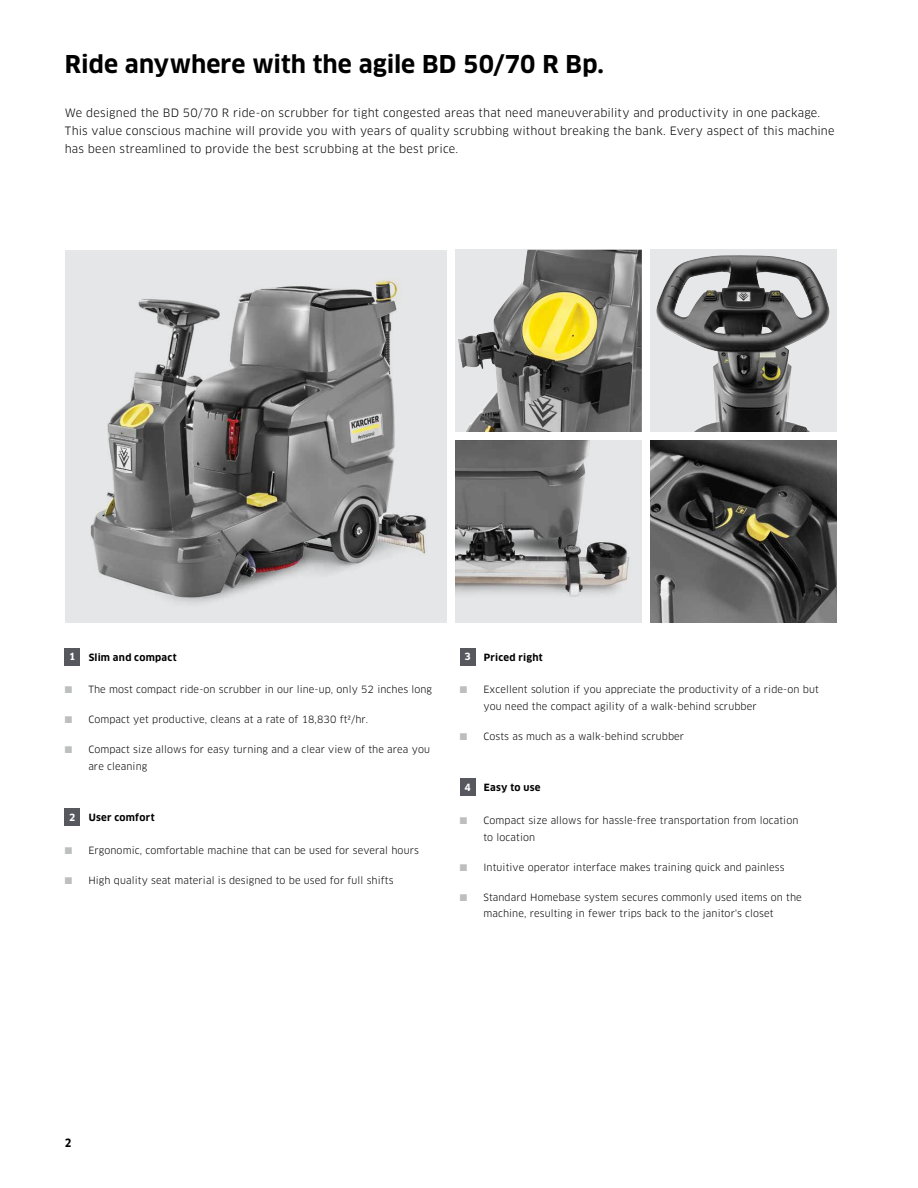
<style>
.page{position:relative;width:918px;height:1188px;background:#fff}
.page>*{position:absolute;margin:0;border:0;box-sizing:border-box;transform-origin:0 0}
.H2_-_Page_Headers__s{font:700 24px "Clan Pro";color:#000}
.P_-_Paragraph{font:11.25px/18px "Clan Pro";letter-spacing:.015em;color:#000}
.t1{font:700 11.25px "Clan Pro Narr";color:#000}
.t2{font:9.75px/16.5px "Clan Pro";letter-spacing:.01em;color:#000}
.H3_-_Bullet_Headers{font:700 9.75px "Clan Pro";letter-spacing:.025em;color:#000}
.H3_-_Bullet{font:700 9.75px "Clan Pro";color:#fff}
.s1{color:#bcbec0}
</style>
<div class="page">
<div style="left:650px;top:250px;width:187px;height:182px;background:#e6e7e8"></div>
<img style="left:65px;top:253px;width:382px;height:369px">
<img style="left:108px;top:282px;width:272px;height:211px">
<img style="left:458px;top:250px;width:184px;height:182px">
<img style="left:656px;top:255px;width:174px;height:177px">
<img style="left:455px;top:440px;width:173px;height:156px">
<img style="left:650px;top:440px;width:187px;height:183px">
<div style="left:65px;top:648px;width:15px;height:17px;background:#57585d"></div>
<div style="left:65px;top:809px;width:15px;height:17px;background:#57585d"></div>
<div style="left:460px;top:648px;width:15px;height:17px;background:#57585d"></div>
<div style="left:460px;top:779px;width:15px;height:17px;background:#57585d"></div>
<h2 class="H2_-_Page_Headers__s" style="left:65px;top:50px;width:541px">Ride anywhere with the agile BD 50/70 R Bp.</h2>
<p class="P_-_Paragraph" style="left:65px;top:104px;width:771px">We designed the BD 50/70 R ride-on scrubber for tight congested areas that need maneuverability and productivity in one package.<br>This value conscious machine will provide you with years of quality scrubbing without breaking the bank. Every aspect of this machine has been streamlined to provide the best scrubbing at the best price.</p>
<h3 class="H3_-_Bullet" style="left:69px;top:651px;width:8px">1</h3>
<h3 class="H3_-_Bullet_Headers" style="left:89px;top:651px;width:89px">Slim and compact</h3>
<p class="t2" style="left:65px;top:682px;width:369px"><span class="s1">■</span> The most compact ride-on scrubber in our line-up, only 52 inches long</p>
<p class="t2" style="left:65px;top:712px;width:305px"><span class="s1">■</span> Compact yet productive, cleans at a rate of 18,830 ft2/hr.</p>
<p class="t2" style="left:88px;top:742px;width:343px;text-indent:-24px"><span class="s1">■</span> Compact size allows for easy turning and a clear view of the area you are cleaning</p>
<h3 class="H3_-_Bullet" style="left:69px;top:812px;width:8px">2</h3>
<h3 class="H3_-_Bullet_Headers" style="left:89px;top:812px;width:67px">User comfort</h3>
<p class="t2" style="left:65px;top:842px;width:356px"><span class="s1">■</span> Ergonomic, comfortable machine that can be used for several hours</p>
<p class="t2" style="left:65px;top:872px;width:330px"><span class="s1">■</span> High quality seat material is designed to be used for full shifts</p>
<h3 class="H3_-_Bullet" style="left:464px;top:651px;width:8px">3</h3>
<h3 class="H3_-_Bullet_Headers" style="left:484px;top:651px;width:60px">Priced right</h3>
<p class="t2" style="left:483px;top:682px;width:337px;text-indent:-24px"><span class="s1">■</span> Excellent solution if you appreciate the productivity of a ride-on but you need the compact agility of a walk-behind scrubber</p>
<p class="t2" style="left:460px;top:728px;width:226px"><span class="s1">■</span> Costs as much as a walk-behind scrubber</p>
<h3 class="H3_-_Bullet" style="left:464px;top:782px;width:8px">4</h3>
<h3 class="H3_-_Bullet_Headers" style="left:484px;top:782px;width:58px">Easy to use</h3>
<p class="t2" style="left:483px;top:812px;width:316px;text-indent:-24px"><span class="s1">■</span> Compact size allows for hassle-free transportation from location to location</p>
<p class="t2" style="left:460px;top:859px;width:326px"><span class="s1">■</span> Intuitive operator interface makes training quick and painless</p>
<p class="t2" style="left:460px;top:889px;width:343px;text-align:center"><span class="s1">■</span> Standard Homebase system secures commonly used items on the machine, resulting in fewer trips back to the janitor's closet</p>
<p class="t1" style="left:65px;top:1137px;width:8px">2</p>
</div>
